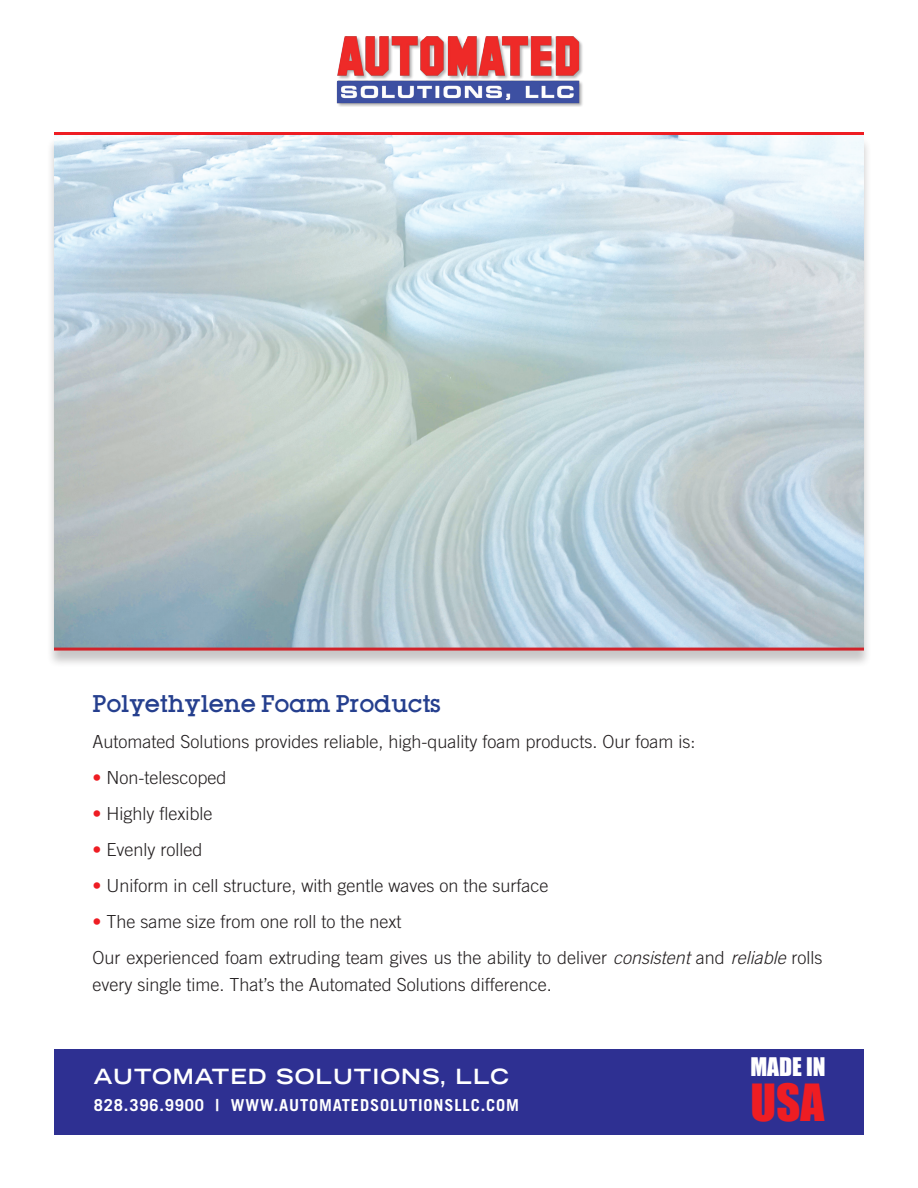
<style>
.page{position:relative;width:918px;height:1188px;background:#fff}
.page>*{position:absolute;margin:0;border:0;box-sizing:border-box;transform-origin:0 0}
.t1{font:47.1px "Impact";color:#ee1d23}
.t2{font:23.55px "Impact";color:#fff}
.t3{font:500 21px "Lubalin";color:#253f8e}
.t4{font:700 expanded 21px "Trade Gothic LT Std";letter-spacing:.05em;color:#fff}
.t5{font:300 18px/36px "Trade Gothic LT Std";color:#231f20}
.t6{font:700 16.5px "Trade Gothic LT Std";letter-spacing:.05em;color:#fff}
.s1{color:#ee1d23}
.s2{font-style:italic}
</style>
<div class="page">
<div style="left:46px;top:136px;width:826px;height:533px;background:#231f20;opacity:.25"></div>
<img style="left:54px;top:135px;width:810px;height:513px">
<img style="left:336px;top:36px;width:247px;height:71px">
<div style="left:54px;top:1049px;width:810px;height:86px;background:#2e3092"></div>
<hr style="left:54px;top:132px;width:810px;height:3px;background:#ee1d23">
<hr style="left:54px;top:648px;width:810px;height:3px;background:#d1232a">
<p class="t3" style="left:92px;top:689px;width:350px">Polyethylene Foam Products</p>
<p class="t5" style="left:92px;top:723px;width:605px">Automated Solutions provides reliable, high-quality foam products. Our foam is:</p>
<p class="t5" style="left:92px;top:759px;width:136px"><span class="s1">•</span> Non-telescoped</p>
<p class="t5" style="left:92px;top:795px;width:121px"><span class="s1">•</span> Highly flexible</p>
<p class="t5" style="left:92px;top:831px;width:111px"><span class="s1">•</span> Evenly rolled</p>
<p class="t5" style="left:92px;top:867px;width:458px"><span class="s1">•</span> Uniform in cell structure, with gentle waves on the surface</p>
<p class="t5" style="left:92px;top:903px;width:732px"><span class="s1">•</span> The same size from one roll to the next<br>Our experienced foam extruding team gives us the ability to deliver <span class="s2">consistent</span> and <span class="s2">reliable</span> rolls</p>
<p class="t5" style="left:92px;top:966px;width:461px">every single time. That’s the Automated Solutions difference.</p>
<p class="t4" style="left:94px;top:1063px;width:417px">AUTOMATED SOLUTIONS, LLC</p>
<p class="t6" style="left:94px;top:1095px;width:427px">828.396.9900 | WWW.AUTOMATEDSOLUTIONSLLC.COM</p>
<h2 class="t2" style="left:750px;top:1052px;width:77px">MADE IN</h2>
<h1 class="t1" style="left:750px;top:1073px;width:75px">USA</h1>
</div>
